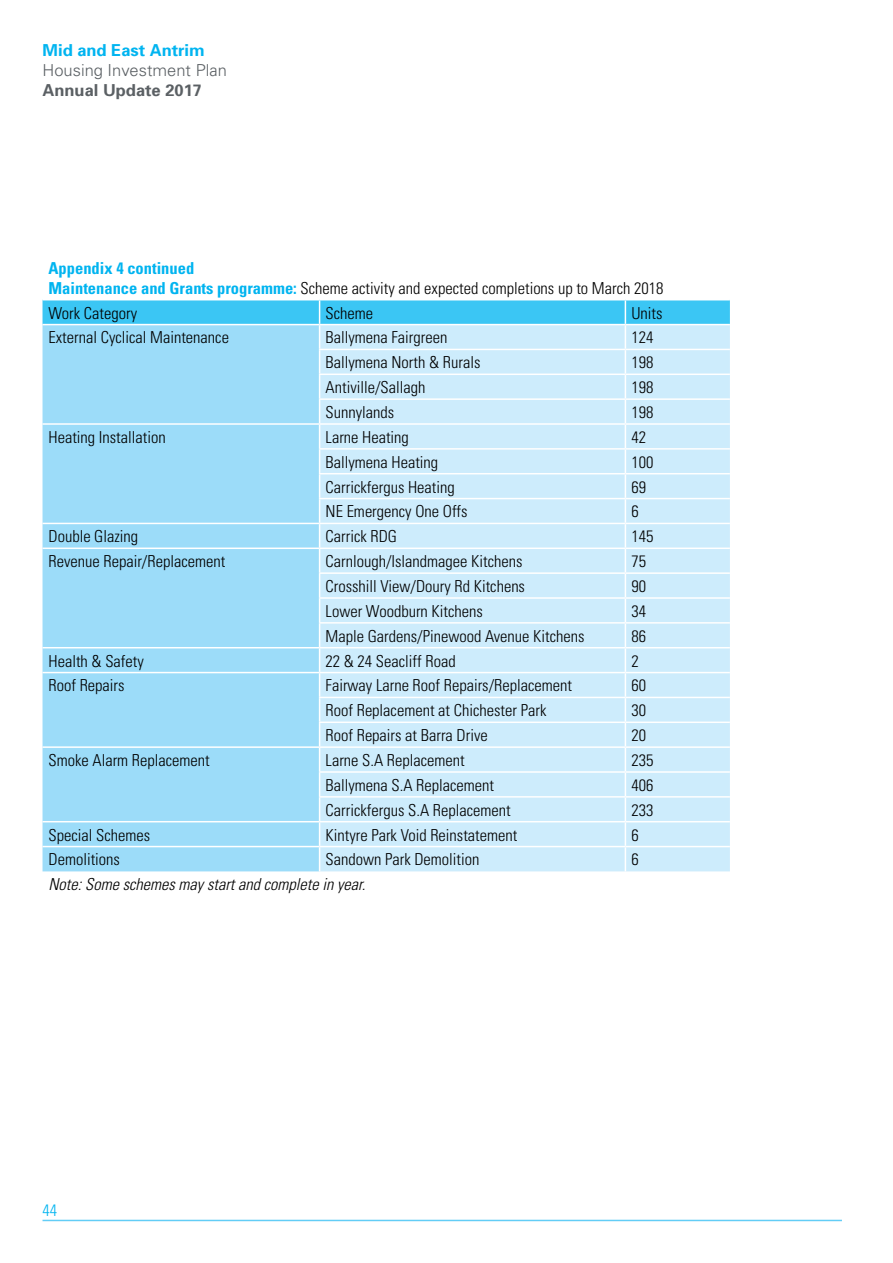
<style>
.page{position:relative;width:893px;height:1263px;background:#fff}
.page>*{position:absolute;margin:0;border:0;box-sizing:border-box;transform-origin:0 0}
.P_Body{font:300 condensed 16.5px/19.8px "Univers";color:#000}
.P_Table_Source{font:italic 300 condensed 16.5px "Univers";color:#000}
.t1{font:300 16.5px "Univers";color:#5b6064}
.t2{font:700 16.5px "Univers";color:#00b4f0}
.t3{font:700 16.5px "Univers";color:#5b6064}
.t4{font:300 condensed 16.5px "Univers";color:#00b4f0}
.s1{font-weight:700;color:#00b4f0}
</style>
<div class="page">
<hr style="left:43px;top:1220px;width:799px;height:1px;background:#63cdf6">
<svg style="left:43px;top:300px;width:687px;height:571px;background:#b4e4fa"></svg>
<hr style="left:319px;top:349px;width:306px;height:1px;background:#fff">
<hr style="left:625px;top:349px;width:105px;height:1px;background:#fff">
<hr style="left:319px;top:374px;width:306px;height:1px;background:#fff">
<hr style="left:625px;top:374px;width:105px;height:1px;background:#fff">
<hr style="left:319px;top:398px;width:306px;height:2px;background:#fff">
<hr style="left:625px;top:398px;width:105px;height:2px;background:#fff">
<hr style="left:43px;top:423px;width:277px;height:2px;background:#fff">
<hr style="left:320px;top:423px;width:305px;height:2px;background:#fff">
<hr style="left:625px;top:423px;width:105px;height:2px;background:#fff">
<hr style="left:319px;top:448px;width:306px;height:2px;background:#fff">
<hr style="left:625px;top:448px;width:105px;height:2px;background:#fff">
<hr style="left:319px;top:473px;width:306px;height:1px;background:#fff">
<hr style="left:625px;top:473px;width:105px;height:1px;background:#fff">
<hr style="left:319px;top:498px;width:306px;height:1px;background:#fff">
<hr style="left:625px;top:498px;width:105px;height:1px;background:#fff">
<hr style="left:43px;top:523px;width:277px;height:1px;background:#fff">
<hr style="left:320px;top:523px;width:305px;height:1px;background:#fff">
<hr style="left:625px;top:523px;width:105px;height:1px;background:#fff">
<hr style="left:43px;top:547px;width:277px;height:2px;background:#fff">
<hr style="left:320px;top:547px;width:305px;height:2px;background:#fff">
<hr style="left:625px;top:547px;width:105px;height:2px;background:#fff">
<hr style="left:319px;top:572px;width:306px;height:2px;background:#fff">
<hr style="left:625px;top:572px;width:105px;height:2px;background:#fff">
<hr style="left:319px;top:597px;width:306px;height:2px;background:#fff">
<hr style="left:625px;top:597px;width:105px;height:2px;background:#fff">
<hr style="left:319px;top:622px;width:306px;height:2px;background:#fff">
<hr style="left:625px;top:622px;width:105px;height:2px;background:#fff">
<hr style="left:43px;top:647px;width:277px;height:1px;background:#fff">
<hr style="left:320px;top:647px;width:305px;height:1px;background:#fff">
<hr style="left:625px;top:647px;width:105px;height:1px;background:#fff">
<hr style="left:43px;top:672px;width:277px;height:1px;background:#fff">
<hr style="left:320px;top:672px;width:305px;height:1px;background:#fff">
<hr style="left:625px;top:672px;width:105px;height:1px;background:#fff">
<hr style="left:319px;top:697px;width:306px;height:1px;background:#fff">
<hr style="left:625px;top:697px;width:105px;height:1px;background:#fff">
<hr style="left:319px;top:721px;width:306px;height:2px;background:#fff">
<hr style="left:625px;top:721px;width:105px;height:2px;background:#fff">
<hr style="left:43px;top:746px;width:277px;height:2px;background:#fff">
<hr style="left:320px;top:746px;width:305px;height:2px;background:#fff">
<hr style="left:625px;top:746px;width:105px;height:2px;background:#fff">
<hr style="left:319px;top:771px;width:306px;height:2px;background:#fff">
<hr style="left:625px;top:771px;width:105px;height:2px;background:#fff">
<hr style="left:319px;top:796px;width:306px;height:2px;background:#fff">
<hr style="left:625px;top:796px;width:105px;height:2px;background:#fff">
<hr style="left:43px;top:821px;width:277px;height:1px;background:#fff">
<hr style="left:320px;top:821px;width:305px;height:1px;background:#fff">
<hr style="left:625px;top:821px;width:105px;height:1px;background:#fff">
<hr style="left:43px;top:846px;width:277px;height:1px;background:#fff">
<hr style="left:320px;top:846px;width:305px;height:1px;background:#fff">
<hr style="left:625px;top:846px;width:105px;height:1px;background:#fff">
<p class="t2" style="left:43px;top:40px;width:164px">Mid and East Antrim</p>
<p class="t1" style="left:43px;top:60px;width:186px">Housing Investment Plan</p>
<p class="t3" style="left:43px;top:79px;width:161px">Annual Update 2017</p>
<p class="P_Body" style="left:49px;top:258px;width:616px"><span class="s1">Appendix 4 continued<br>Maintenance and Grants programme:</span> Scheme activity and expected completions up to March 2018</p>
<p class="P_Body" style="left:49px;top:303px;width:90px">Work Category</p>
<p class="P_Body" style="left:326px;top:303px;width:49px">Scheme</p>
<p class="P_Body" style="left:631px;top:303px;width:33px">Units</p>
<p class="P_Body" style="left:49px;top:327px;width:182px">External Cyclical Maintenance</p>
<p class="P_Body" style="left:326px;top:327px;width:123px">Ballymena Fairgreen</p>
<p class="P_Body" style="left:631px;top:327px;width:23px">124</p>
<p class="P_Body" style="left:326px;top:352px;width:156px">Ballymena North &amp; Rurals</p>
<p class="P_Body" style="left:631px;top:352px;width:23px">198</p>
<p class="P_Body" style="left:326px;top:377px;width:101px">Antiville/Sallagh</p>
<p class="P_Body" style="left:631px;top:377px;width:23px">198</p>
<p class="P_Body" style="left:326px;top:402px;width:70px">Sunnylands</p>
<p class="P_Body" style="left:631px;top:402px;width:23px">198</p>
<p class="P_Body" style="left:49px;top:427px;width:119px">Heating Installation</p>
<p class="P_Body" style="left:326px;top:427px;width:85px">Larne Heating</p>
<p class="P_Body" style="left:631px;top:427px;width:16px">42</p>
<p class="P_Body" style="left:326px;top:452px;width:114px">Ballymena Heating</p>
<p class="P_Body" style="left:631px;top:452px;width:23px">100</p>
<p class="P_Body" style="left:326px;top:477px;width:131px">Carrickfergus Heating</p>
<p class="P_Body" style="left:631px;top:477px;width:16px">69</p>
<p class="P_Body" style="left:326px;top:501px;width:144px">NE Emergency One Offs</p>
<p class="P_Body" style="left:631px;top:501px;width:9px">6</p>
<p class="P_Body" style="left:49px;top:526px;width:91px">Double Glazing</p>
<p class="P_Body" style="left:326px;top:526px;width:73px">Carrick RDG</p>
<p class="P_Body" style="left:631px;top:526px;width:23px">145</p>
<p class="P_Body" style="left:49px;top:551px;width:178px">Revenue Repair/Replacement</p>
<p class="P_Body" style="left:326px;top:551px;width:198px">Carnlough/Islandmagee Kitchens</p>
<p class="P_Body" style="left:631px;top:551px;width:16px">75</p>
<p class="P_Body" style="left:326px;top:576px;width:201px">Crosshill View/Doury Rd Kitchens</p>
<p class="P_Body" style="left:631px;top:576px;width:16px">90</p>
<p class="P_Body" style="left:326px;top:601px;width:159px">Lower Woodburn Kitchens</p>
<p class="P_Body" style="left:631px;top:601px;width:16px">34</p>
<p class="P_Body" style="left:326px;top:626px;width:260px">Maple Gardens/Pinewood Avenue Kitchens</p>
<p class="P_Body" style="left:631px;top:626px;width:16px">86</p>
<p class="P_Body" style="left:49px;top:651px;width:97px">Health &amp; Safety</p>
<p class="P_Body" style="left:326px;top:651px;width:132px">22 &amp; 24 Seacliff Road</p>
<p class="P_Body" style="left:631px;top:651px;width:9px">2</p>
<p class="P_Body" style="left:49px;top:675px;width:78px">Roof Repairs</p>
<p class="P_Body" style="left:326px;top:675px;width:248px">Fairway Larne Roof Repairs/Replacement</p>
<p class="P_Body" style="left:631px;top:675px;width:16px">60</p>
<p class="P_Body" style="left:326px;top:700px;width:222px">Roof Replacement at Chichester Park</p>
<p class="P_Body" style="left:631px;top:700px;width:16px">30</p>
<p class="P_Body" style="left:326px;top:725px;width:164px">Roof Repairs at Barra Drive</p>
<p class="P_Body" style="left:631px;top:725px;width:16px">20</p>
<p class="P_Body" style="left:49px;top:750px;width:163px">Smoke Alarm Replacement</p>
<p class="P_Body" style="left:326px;top:750px;width:141px">Larne S.A Replacement</p>
<p class="P_Body" style="left:631px;top:750px;width:23px">235</p>
<p class="P_Body" style="left:326px;top:775px;width:170px">Ballymena S.A Replacement</p>
<p class="P_Body" style="left:631px;top:775px;width:23px">406</p>
<p class="P_Body" style="left:326px;top:800px;width:187px">Carrickfergus S.A Replacement</p>
<p class="P_Body" style="left:631px;top:800px;width:23px">233</p>
<p class="P_Body" style="left:49px;top:825px;width:103px">Special Schemes</p>
<p class="P_Body" style="left:326px;top:825px;width:193px">Kintyre Park Void Reinstatement</p>
<p class="P_Body" style="left:631px;top:825px;width:9px">6</p>
<p class="P_Body" style="left:49px;top:849px;width:73px">Demolitions</p>
<p class="P_Body" style="left:326px;top:849px;width:155px">Sandown Park Demolition</p>
<p class="P_Body" style="left:631px;top:849px;width:9px">6</p>
<p class="P_Table_Source" style="left:49px;top:874px;width:318px">Note: Some schemes may start and complete in year.</p>
<p class="t4" style="left:43px;top:1200px;width:16px">44</p>
</div>
